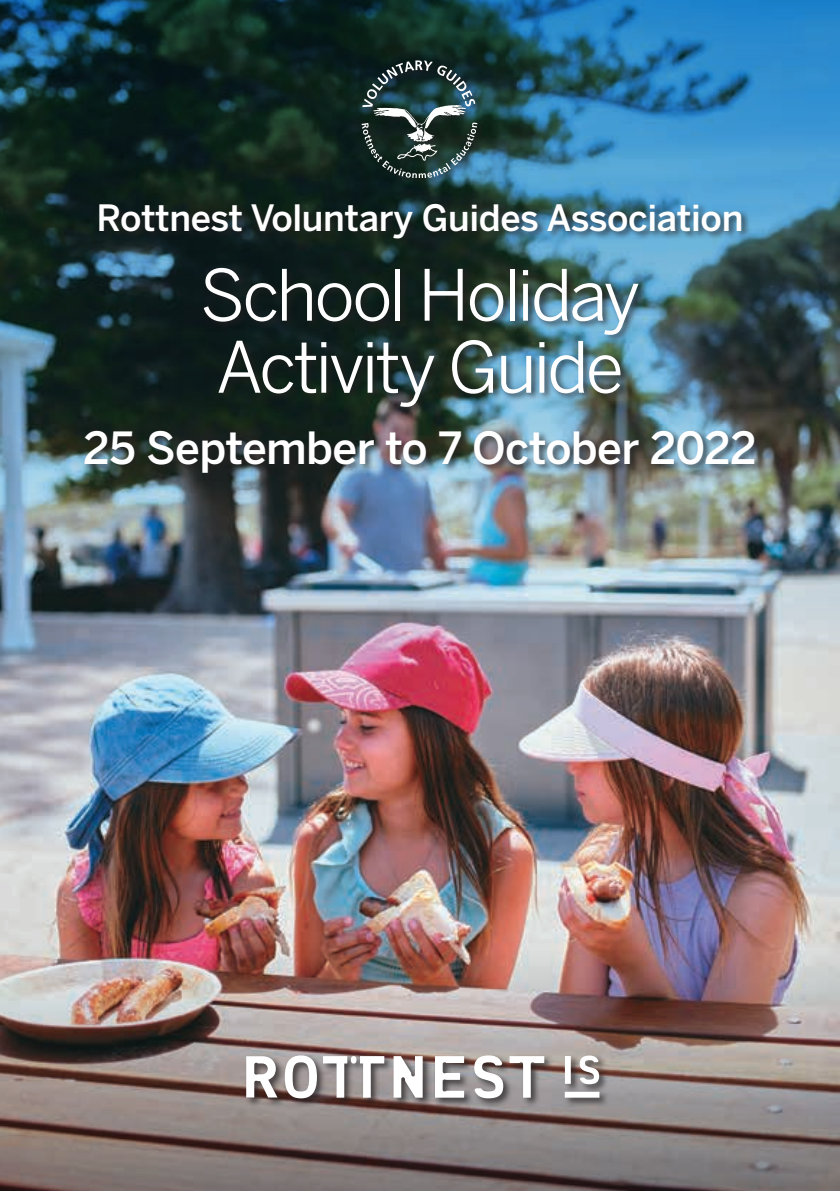
<style>
.page{position:relative;width:840px;height:1191px;background:#fff}
.page>*{position:absolute;margin:0;border:0;box-sizing:border-box;transform-origin:0 0}
.t1{font:70px/72px "Benton Sans";letter-spacing:-.045em;color:#fff}
.t2{font:500 44px "Benton Sans";letter-spacing:-.015em;color:#fff}
.t3{font:500 36px "Benton Sans";letter-spacing:-.01em;color:#fff}
</style>
<div class="page">
<img style="left:0;top:652px;width:839px;height:297px">
<img style="left:0;top:0;width:839px;height:652px">
<div style="left:82px;top:265px;width:681px;height:217px;background:#231f20;opacity:.75"></div>
<div style="left:97px;top:201px;width:653px;height:47px;background:#231f20;opacity:.75"></div>
<div style="left:359px;top:58px;width:127px;height:128px;background:#231f20;opacity:.75"></div>
<svg style="left:361px;top:60px;width:116px;height:117px;background:#384e4f"></svg>
<img style="left:0;top:949px;width:839px;height:242px">
<div style="left:245px;top:1054px;width:364px;height:54px;background:#231f20;opacity:.75"></div>
<svg style="left:393px;top:1056px;width:29px;height:41px"></svg>
<svg style="left:435px;top:1056px;width:29px;height:41px"></svg>
<svg style="left:509px;top:1056px;width:35px;height:41px"></svg>
<svg style="left:564px;top:1056px;width:6px;height:27px"></svg>
<svg style="left:564px;top:1091px;width:35px;height:6px"></svg>
<svg style="left:284px;top:1055px;width:33px;height:43px"></svg>
<svg style="left:246px;top:1056px;width:31px;height:41px"></svg>
<svg style="left:474px;top:1055px;width:29px;height:43px"></svg>
<svg style="left:579px;top:1055px;width:19px;height:29px"></svg>
<svg style="left:323px;top:1056px;width:61px;height:41px"></svg>
<p class="t3" style="left:96px;top:196px;width:648px">Rottnest Voluntary Guides Association</p>
<h1 class="t1" style="left:199px;top:258px;width:442px">School Holiday<br>Activity Guide</h1>
<p class="t2" style="left:83px;top:422px;width:674px">25 September to 7 October 2022</p>
</div>
